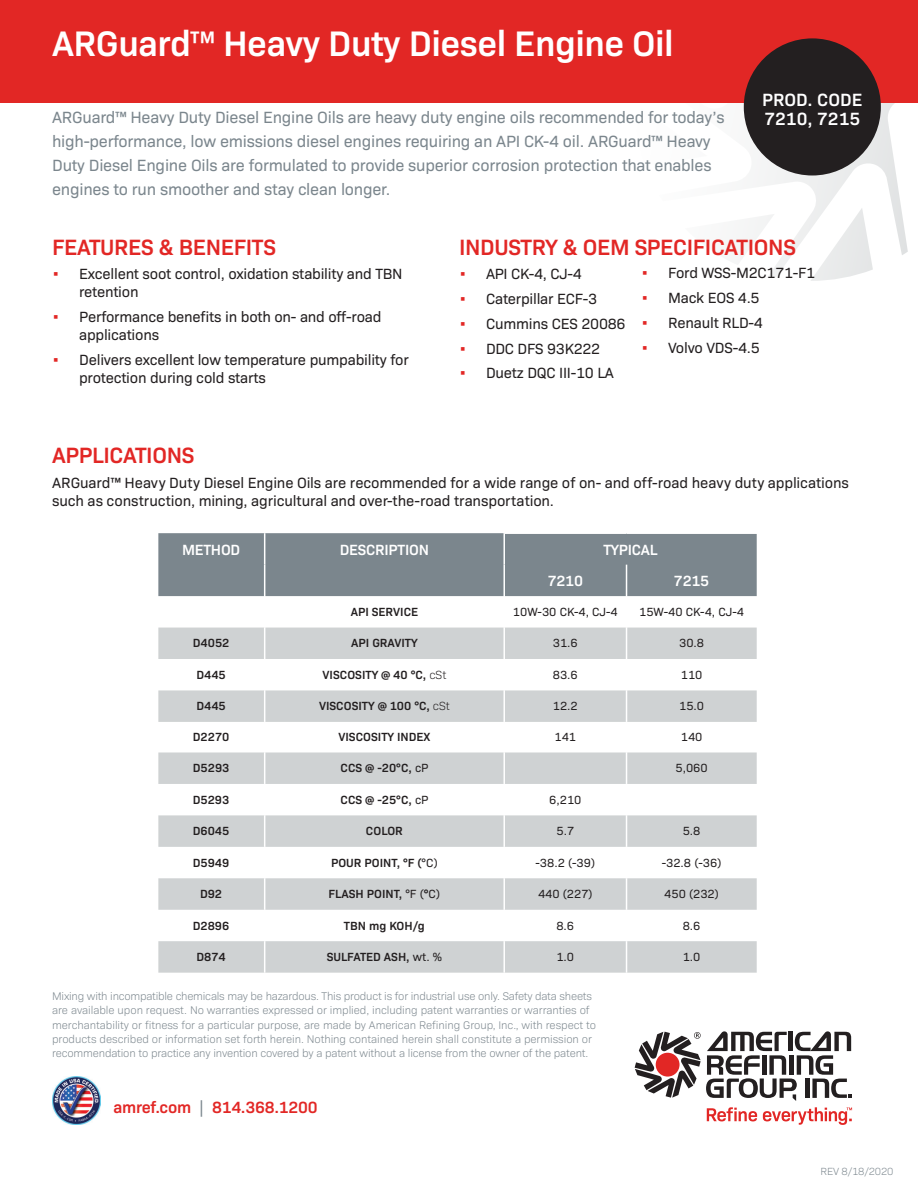
<style>
.page{position:relative;width:918px;height:1188px;background:#fff}
.page>*{position:absolute;margin:0;border:0;box-sizing:border-box;transform-origin:0 0}
.t1{font:600 36px "Bio Sans";letter-spacing:-.015em;color:#fff}
.t2{font:600 22.5px "Bio Sans";letter-spacing:-.015em;color:#e22725}
.t3{font:600 18px/19.5px "Bio Sans";color:#fff}
.t4{font:16.5px/24px "Bio Sans";letter-spacing:-.015em;color:#7b868d}
.t5{font:600 16.5px "Bio Sans";letter-spacing:-.015em;color:#e22725}
.t6{font:15px/18px "Bio Sans";letter-spacing:-.015em;color:#231f20}
.t7{font:600 15px "Bio Sans";letter-spacing:-.015em;color:#fff}
.t8{font:600 12px "Bio Sans";color:#231f20}
.t9{font:12px "Bio Sans";color:#231f20}
.t10{font:300 11.25px/14.2px "Bio Sans";letter-spacing:-.005em;color:#7b868d}
.t11{font:300 10.5px "Bio Sans";letter-spacing:-.015em;color:#7b868d}
.s1{font-weight:400}
.s2{font-weight:600;color:#e22725}
.s3{font-weight:300}
.s4{font-weight:400;color:#7b868d}
</style>
<div class="page">
<svg style="left:635px;top:1031px;width:217px;height:70px"></svg>
<svg style="left:707px;top:1107px;width:145px;height:18px"></svg>
<div style="left:158px;top:533px;width:599px;height:63px;background:#7b868d"></div>
<svg style="left:158px;top:628px;width:599px;height:345px;fill:#cfd2d3"></svg>
<hr style="left:264px;top:533px;width:1px;height:32px;background:#fff">
<hr style="left:503px;top:534px;width:2px;height:31px;background:#fff">
<hr style="left:264px;top:565px;width:1px;height:31px;background:#fff">
<hr style="left:503px;top:565px;width:2px;height:31px;background:#fff">
<hr style="left:626px;top:565px;width:1px;height:31px;background:#fff">
<hr style="left:264px;top:628px;width:1px;height:31px;background:#fff">
<hr style="left:503px;top:628px;width:2px;height:31px;background:#fff">
<hr style="left:626px;top:628px;width:1px;height:31px;background:#fff">
<hr style="left:264px;top:659px;width:1px;height:31px;background:#fff">
<hr style="left:503px;top:659px;width:2px;height:31px;background:#fff">
<hr style="left:626px;top:659px;width:1px;height:31px;background:#fff">
<hr style="left:264px;top:690px;width:1px;height:32px;background:#fff">
<hr style="left:503px;top:690px;width:2px;height:32px;background:#fff">
<hr style="left:626px;top:690px;width:1px;height:32px;background:#fff">
<hr style="left:264px;top:722px;width:1px;height:30px;background:#fff">
<hr style="left:503px;top:722px;width:2px;height:30px;background:#fff">
<hr style="left:626px;top:722px;width:1px;height:30px;background:#fff">
<hr style="left:264px;top:752px;width:1px;height:32px;background:#fff">
<hr style="left:503px;top:752px;width:2px;height:32px;background:#fff">
<hr style="left:626px;top:752px;width:1px;height:32px;background:#fff">
<hr style="left:264px;top:784px;width:1px;height:31px;background:#fff">
<hr style="left:503px;top:784px;width:2px;height:31px;background:#fff">
<hr style="left:626px;top:784px;width:1px;height:31px;background:#fff">
<hr style="left:264px;top:815px;width:1px;height:32px;background:#fff">
<hr style="left:503px;top:815px;width:2px;height:32px;background:#fff">
<hr style="left:626px;top:815px;width:1px;height:32px;background:#fff">
<hr style="left:264px;top:847px;width:1px;height:31px;background:#fff">
<hr style="left:503px;top:847px;width:2px;height:31px;background:#fff">
<hr style="left:626px;top:847px;width:1px;height:31px;background:#fff">
<hr style="left:264px;top:878px;width:1px;height:32px;background:#fff">
<hr style="left:503px;top:878px;width:2px;height:32px;background:#fff">
<hr style="left:626px;top:878px;width:1px;height:32px;background:#fff">
<hr style="left:264px;top:910px;width:1px;height:31px;background:#fff">
<hr style="left:503px;top:910px;width:2px;height:31px;background:#fff">
<hr style="left:626px;top:910px;width:1px;height:31px;background:#fff">
<hr style="left:264px;top:941px;width:1px;height:32px;background:#fff">
<hr style="left:503px;top:941px;width:2px;height:32px;background:#fff">
<hr style="left:626px;top:941px;width:1px;height:32px;background:#fff">
<hr style="left:503px;top:532px;width:124px;height:2px;background:#fff">
<hr style="left:627px;top:532px;width:130px;height:2px;background:#fff">
<svg style="left:638px;top:102px;width:276px;height:175px"></svg>
<svg style="left:810px;top:208px;width:63px;height:73px"></svg>
<svg style="left:685px;top:214px;width:90px;height:51px"></svg>
<img style="left:52px;top:1076px;width:49px;height:49px">
<div style="left:0;top:0;width:918px;height:102px;background:#e22725"></div>
<div style="left:744px;top:38px;width:137px;height:137px;background:#231f20;border-radius:50%"></div>
<h1 class="t1" style="left:52px;top:16px;width:623px">ARGuard<span class="s1">™</span> Heavy Duty Diesel Engine Oil</h1>
<p class="t4" style="left:52px;top:104px;width:674px">ARGuard™ Heavy Duty Diesel Engine Oils are heavy duty engine oils recommended for today’s high-performance, low emissions diesel engines requiring an API CK-4 oil. ARGuard™ Heavy Duty Diesel Engine Oils are formulated to provide superior corrosion protection that enables engines to run smoother and stay clean longer.</p>
<p class="t3" style="left:762px;top:88px;width:102px">PROD. CODE<br>7210, 7215</p>
<h2 class="t2" style="left:52px;top:230px;width:225px">FEATURES &amp; BENEFITS</h2>
<p class="t6" style="left:79px;top:264px;width:325px;text-indent:-27px"><span class="s2">•</span> Excellent soot control, oxidation stability and TBN retention</p>
<p class="t6" style="left:79px;top:307px;width:304px;text-indent:-27px"><span class="s2">•</span> Performance benefits in both on- and off-road applications</p>
<p class="t6" style="left:79px;top:350px;width:331px;text-indent:-27px"><span class="s2">•</span> Delivers excellent low temperature pumpability for protection during cold starts</p>
<h2 class="t2" style="left:459px;top:230px;width:339px">INDUSTRY &amp; OEM SPECIFICATIONS</h2>
<p class="t6" style="left:459px;top:264px;width:124px"><span class="s2">•</span> API CK-4, CJ-4</p>
<p class="t6" style="left:459px;top:289px;width:140px"><span class="s2">•</span> Caterpillar ECF-3</p>
<p class="t6" style="left:459px;top:314px;width:168px"><span class="s2">•</span> Cummins CES 20086</p>
<p class="t6" style="left:459px;top:338px;width:143px"><span class="s2">•</span> DDC DFS 93K222</p>
<p class="t6" style="left:459px;top:363px;width:157px"><span class="s2">•</span> Duetz DQC III-10 LA</p>
<p class="t6" style="left:641px;top:263px;width:176px"><span class="s2">•</span> Ford WSS-M2C171-F1</p>
<p class="t6" style="left:641px;top:288px;width:120px"><span class="s2">•</span> Mack EOS 4.5</p>
<p class="t6" style="left:641px;top:312px;width:123px"><span class="s2">•</span> Renault RLD-4</p>
<p class="t6" style="left:641px;top:337px;width:120px"><span class="s2">•</span> Volvo VDS-4.5</p>
<h2 class="t2" style="left:52px;top:438px;width:144px">APPLICATIONS</h2>
<p class="t6" style="left:52px;top:472px;width:798px">ARGuard™ Heavy Duty Diesel Engine Oils are recommended for a wide range of on- and off-road heavy duty applications such as construction, mining, agricultural and over-the-road transportation.</p>
<p class="t7" style="left:182px;top:538px;width:60px">METHOD</p>
<p class="t7" style="left:340px;top:538px;width:91px">DESCRIPTION</p>
<p class="t7" style="left:603px;top:538px;width:56px">TYPICAL</p>
<p class="t7" style="left:548px;top:569px;width:37px">7210</p>
<p class="t7" style="left:674px;top:569px;width:37px">7215</p>
<p class="t8" style="left:351px;top:603px;width:69px">API SERVICE</p>
<p class="t9" style="left:513px;top:603px;width:106px">10W-30 CK-4, CJ-4</p>
<p class="t9" style="left:639px;top:603px;width:106px">15W-40 CK-4, CJ-4</p>
<p class="t8" style="left:193px;top:634px;width:38px">D4052</p>
<p class="t8" style="left:351px;top:634px;width:68px">API GRAVITY</p>
<p class="t9" style="left:553px;top:634px;width:27px">31.6</p>
<p class="t9" style="left:679px;top:634px;width:27px">30.8</p>
<p class="t8" style="left:197px;top:666px;width:31px">D445</p>
<p class="t8" style="left:323px;top:666px;width:125px">VISCOSITY @ 40 °C, <span class="s3">cSt</span></p>
<p class="t9" style="left:553px;top:666px;width:27px">83.6</p>
<p class="t9" style="left:681px;top:666px;width:23px">110</p>
<p class="t8" style="left:197px;top:697px;width:31px">D445</p>
<p class="t8" style="left:319px;top:697px;width:132px">VISCOSITY @ 100 °C, <span class="s3">cSt</span></p>
<p class="t9" style="left:553px;top:697px;width:27px">12.2</p>
<p class="t9" style="left:679px;top:697px;width:27px">15.0</p>
<p class="t8" style="left:193px;top:728px;width:38px">D2270</p>
<p class="t8" style="left:338px;top:728px;width:94px">VISCOSITY INDEX</p>
<p class="t9" style="left:555px;top:728px;width:23px">141</p>
<p class="t9" style="left:681px;top:728px;width:23px">140</p>
<p class="t8" style="left:193px;top:759px;width:38px">D5293</p>
<p class="t8" style="left:340px;top:759px;width:89px">CCS @ -20°C, <span class="s1">cP</span></p>
<p class="t9" style="left:675px;top:759px;width:34px">5,060</p>
<p class="t8" style="left:193px;top:791px;width:38px">D5293</p>
<p class="t8" style="left:340px;top:791px;width:89px">CCS @ -25°C, <span class="s1">cP</span></p>
<p class="t9" style="left:549px;top:791px;width:34px">6,210</p>
<p class="t8" style="left:193px;top:822px;width:38px">D6045</p>
<p class="t8" style="left:366px;top:822px;width:38px">COLOR</p>
<p class="t9" style="left:556px;top:822px;width:19px">5.7</p>
<p class="t9" style="left:683px;top:822px;width:19px">5.8</p>
<p class="t8" style="left:193px;top:854px;width:38px">D5949</p>
<p class="t8" style="left:331px;top:854px;width:108px">POUR POINT, °F (<span class="s1">°C)</span></p>
<p class="t9" style="left:536px;top:854px;width:61px">-38.2 (-39)</p>
<p class="t9" style="left:662px;top:854px;width:61px">-32.8 (-36)</p>
<p class="t8" style="left:200px;top:885px;width:24px">D92</p>
<p class="t8" style="left:329px;top:885px;width:113px">FLASH POINT, <span class="s1">°F (</span>°<span class="s1">C)</span></p>
<p class="t9" style="left:538px;top:885px;width:56px">440 (227)</p>
<p class="t9" style="left:664px;top:885px;width:56px">450 (232)</p>
<p class="t8" style="left:193px;top:916px;width:38px">D2896</p>
<p class="t8" style="left:344px;top:916px;width:82px">TBN mg KOH/g</p>
<p class="t9" style="left:556px;top:917px;width:19px">8.6</p>
<p class="t9" style="left:683px;top:917px;width:19px">8.6</p>
<p class="t8" style="left:196px;top:948px;width:31px">D874</p>
<p class="t8" style="left:327px;top:948px;width:117px">SULFATED ASH, <span class="s1">wt. %</span></p>
<p class="t9" style="left:556px;top:948px;width:19px">1.0</p>
<p class="t9" style="left:683px;top:948px;width:19px">1.0</p>
<p class="t10" style="left:52px;top:988px;width:546px">Mixing with incompatible chemicals may be hazardous. This product is for industrial use only. Safety data sheets are available upon request. No warranties expressed or implied, including patent warranties or warranties of merchantability or fitness for a particular purpose, are made by American Refining Group, Inc., with respect to products described or information set forth herein. Nothing contained herein shall constitute a permission or recommendation to practice any invention covered by a patent without a license from the owner of the patent.</p>
<p class="t5" style="left:113px;top:1095px;width:206px">amref.com <span class="s4">|</span> 814.368.1200</p>
<p class="t11" style="left:821px;top:1164px;width:74px">REV 8/18/2020</p>
</div>
